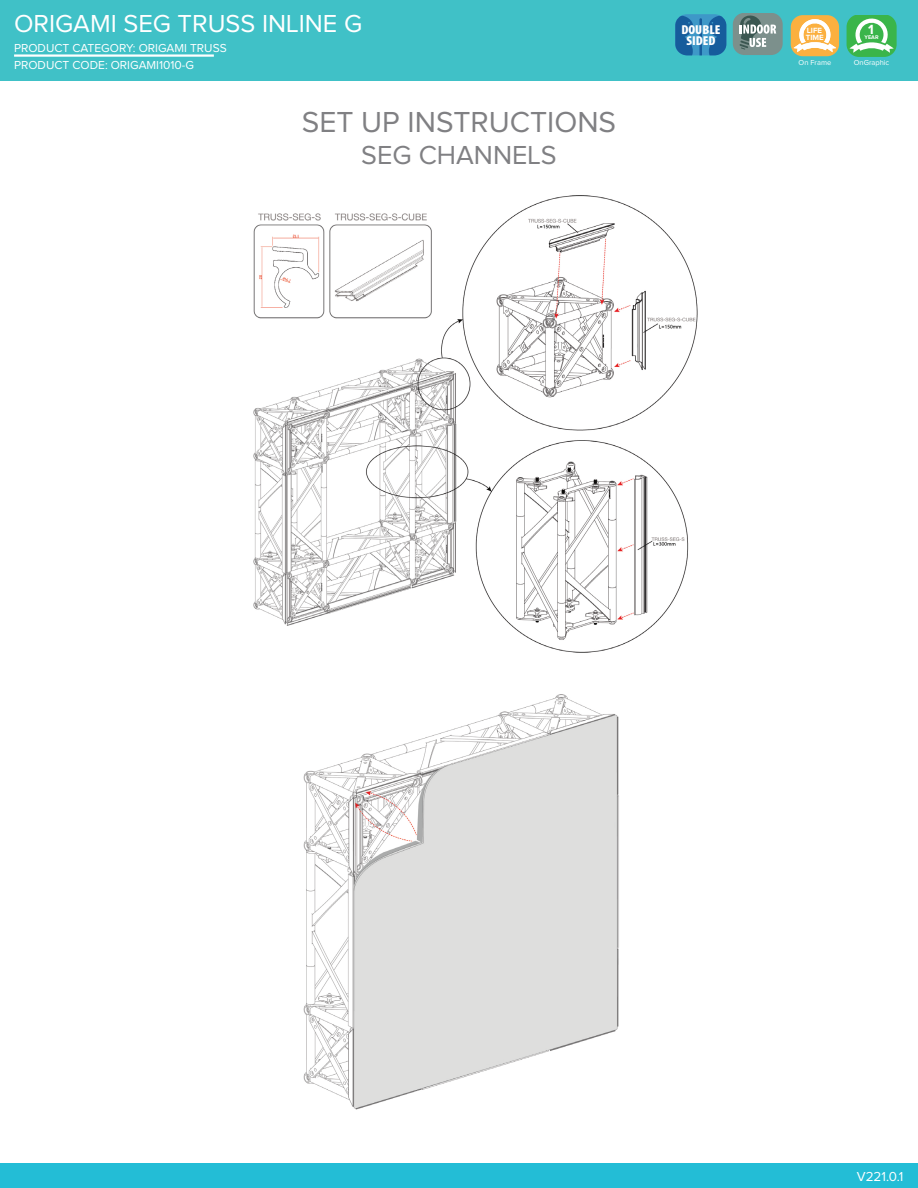
<style>
.page{position:relative;width:918px;height:1188px;background:#fff}
.page>*{position:absolute;margin:0;border:0;box-sizing:border-box;transform-origin:0 0}
.t1{font:30px "Proxima Nova";color:#808083}
.t2{font:27px "Proxima Nova";color:#808083}
.t3{font:25.5px "Proxima Nova";color:#fff}
.t4{font:700 13.8px "Proxima Nova";color:#fff}
.t5{font:13.5px "Proxima Nova";color:#fff}
.t6{font:900 condensed 12.9px/11.7px "Myriad Pro";color:#fff;text-align:center;scale:1.06 1}
.t7{font:12px "Proxima Nova";color:#fff}
.t8{font:700 7.8px/7.1px "Proxima Nova";color:#fff}
.t9{font:7.5px "Proxima Nova";color:#fff}
.t10{font:700 5.55px "Proxima Nova";color:#fff}
</style>
<div class="page">
<div style="left:0;top:0;width:918px;height:81px;background:#40c1c7"></div>
<hr style="left:14px;top:54px;width:200px;height:3px;background:#fff">
<div style="left:0;top:1164px;width:918px;height:24px;background:#23bdd6"></div>
<div style="left:791px;top:15px;width:48px;height:41px;background:#fbb03f;border-radius:12px"></div>
<svg style="left:794px;top:18px;width:42px;height:34px"></svg>
<div style="left:847px;top:15px;width:50px;height:41px;background:#3ab54a;border-radius:13px"></div>
<svg style="left:850px;top:17px;width:44px;height:36px"></svg>
<svg style="left:733px;top:14px;width:50px;height:41px;background:#839a97"></svg>
<div style="left:675px;top:14px;width:51px;height:41px;background:#3e98c8;border-radius:12px"></div>
<svg style="left:708px;top:15px;width:18px;height:40px"></svg>
<svg style="left:675px;top:15px;width:18px;height:40px"></svg>
<svg style="left:699px;top:18px;width:3px;height:37px"></svg>
<img style="left:253px;top:195px;width:445px;height:458px">
<img style="left:303px;top:694px;width:316px;height:416px">
<h3 class="t3" style="left:14px;top:12px;width:350px">ORIGAMI SEG TRUSS INLINE G</h3>
<p class="t7" style="left:14px;top:42px;width:214px">PRODUCT CATEGORY: ORIGAMI TRUSS</p>
<p class="t7" style="left:14px;top:60px;width:182px">PRODUCT CODE: ORIGAMI1010-G</p>
<h1 class="t1" style="left:302px;top:109px;width:316px">SET UP INSTRUCTIONS</h1>
<h2 class="t2" style="left:361px;top:142px;width:197px">SEG CHANNELS</h2>
<p class="t6" style="left:681px;top:23px;width:38px">DOUBLE<br>SIDED</p>
<p class="t8" style="left:806px;top:27px;width:19px">LIFE<br>TIME</p>
<p class="t9" style="left:799px;top:60px;width:34px">On Frame</p>
<p class="t4" style="left:868px;top:22px;width:7px">1</p>
<p class="t10" style="left:865px;top:34px;width:16px">YEAR</p>
<p class="t9" style="left:854px;top:59px;width:37px">OnGraphic</p>
<p class="t5" style="left:857px;top:1171px;width:48px">V221.0.1</p>
</div>
